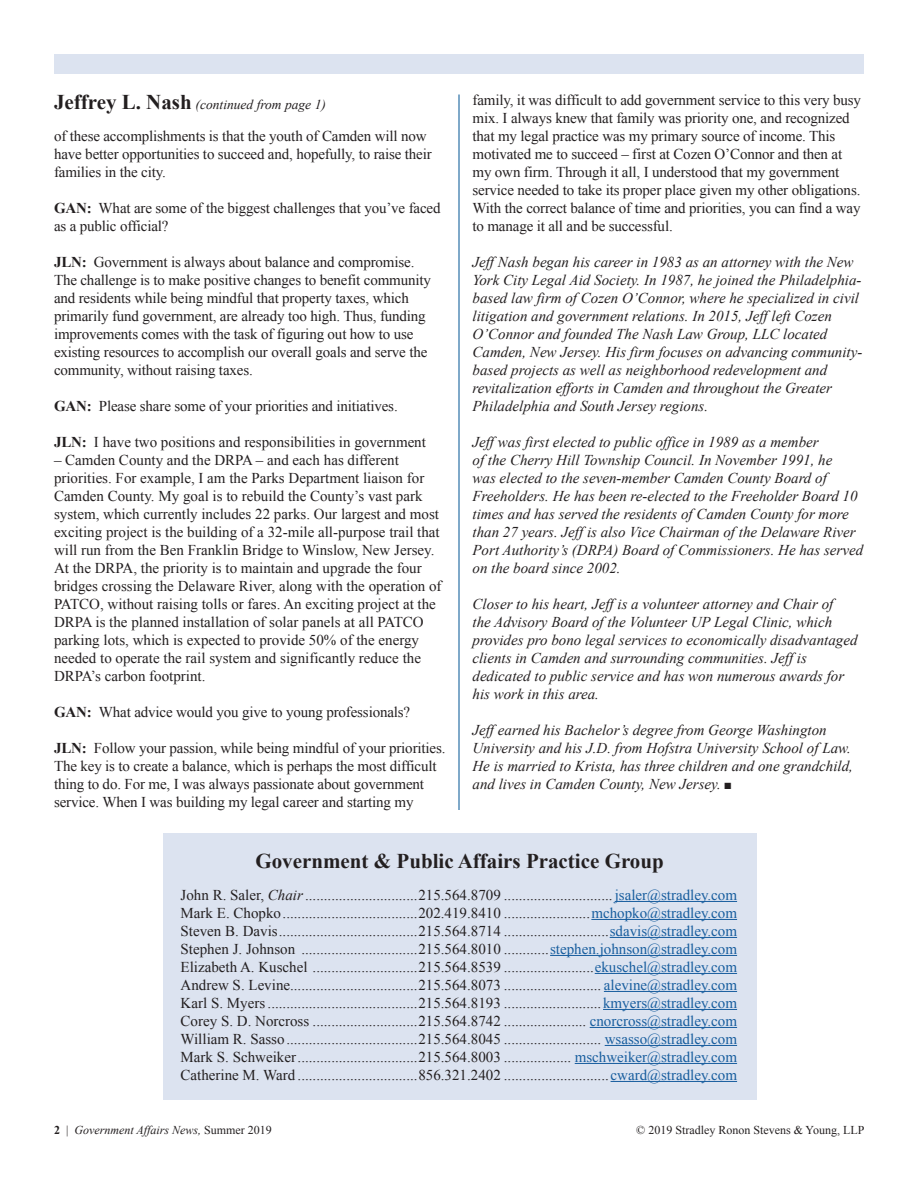
<style>
.page{position:relative;width:918px;height:1188px;background:#fff}
.page>*{position:absolute;margin:0;border:0;box-sizing:border-box;transform-origin:0 0}
.t1{font:700 21px "Times New Roman";color:#231f20}
.t2{font:15px/18px "Times New Roman";letter-spacing:-.01em;color:#231f20}
.t3{font:italic 15px/18px "Times New Roman";color:#231f20}
.t4{font:italic 13.5px "Times New Roman";color:#231f20}
.t5{font:12px "Times New Roman";color:#231f20}
.t6{font:italic 12px "Times New Roman";color:#231f20}
.s1{font-weight:700;font-style:normal;font-size:21px}
.s2{font-weight:700}
.s3{font-style:italic}
.s4{color:#175d9e}
.s5{font-weight:700;font-style:normal}
.s6{font-style:normal}
</style>
<div class="page">
<div style="left:54px;top:54px;width:810px;height:19px;background:#dce3f0"></div>
<hr style="left:459px;top:94px;width:1px;height:716px;background:#005594">
<div style="left:163px;top:833px;width:594px;height:266px;background:#dce3f0"></div>
<hr style="left:615px;top:901px;width:122px;height:1px;background:#175d9e">
<hr style="left:591px;top:919px;width:146px;height:1px;background:#175d9e">
<hr style="left:610px;top:937px;width:127px;height:1px;background:#175d9e">
<hr style="left:550px;top:955px;width:187px;height:1px;background:#175d9e">
<hr style="left:595px;top:973px;width:142px;height:1px;background:#175d9e">
<hr style="left:604px;top:991px;width:133px;height:1px;background:#175d9e">
<hr style="left:603px;top:1009px;width:134px;height:1px;background:#175d9e">
<hr style="left:590px;top:1027px;width:147px;height:1px;background:#175d9e">
<hr style="left:605px;top:1045px;width:132px;height:1px;background:#175d9e">
<hr style="left:575px;top:1063px;width:162px;height:1px;background:#175d9e">
<hr style="left:611px;top:1081px;width:126px;height:1px;background:#175d9e">
<p class="t4" style="left:54px;top:95px;width:273px"><span class="s1">Jeffrey L. Nash</span> (continued from page 1)</p>
<p class="t2" style="left:54px;top:127px;width:379px">of these accomplishments is that the youth of Camden will now have better opportunities to succeed and, hopefully, to raise their families in the city.</p>
<p class="t2" style="left:54px;top:199px;width:388px"><span class="s2">GAN:</span> What are some of the biggest challenges that you’ve faced as a public official?</p>
<p class="t2" style="left:54px;top:253px;width:379px"><span class="s2">JLN:</span> Government is always about balance and compromise.<br>The challenge is to make positive changes to benefit community and residents while being mindful that property taxes, which primarily fund government, are already too high. Thus, funding improvements comes with the task of figuring out how to use existing resources to accomplish our overall goals and serve the community, without raising taxes.</p>
<p class="t2" style="left:54px;top:397px;width:345px"><span class="s2">GAN:</span> Please share some of your priorities and initiatives.</p>
<p class="t2" style="left:54px;top:433px;width:374px"><span class="s2">JLN:</span> I have two positions and responsibilities in government</p>
<p class="t2" style="left:54px;top:451px;width:389px">– Camden County and the DRPA – and each has different priorities. For example, I am the Parks Department liaison for Camden County. My goal is to rebuild the County’s vast park system, which currently includes 22 parks. Our largest and most exciting project is the building of a 32-mile all-purpose trail that will run from the Ben Franklin Bridge to Winslow, New Jersey.<br>At the DRPA, the priority is to maintain and upgrade the four bridges crossing the Delaware River, along with the operation of PATCO, without raising tolls or fares. An exciting project at the DRPA is the planned installation of solar panels at all PATCO parking lots, which is expected to provide 50% of the energy needed to operate the rail system and significantly reduce the DRPA’s carbon footprint.</p>
<p class="t2" style="left:54px;top:703px;width:358px"><span class="s2">GAN:</span> What advice would you give to young professionals?</p>
<p class="t2" style="left:54px;top:739px;width:393px"><span class="s2">JLN:</span> Follow your passion, while being mindful of your priorities.<br>The key is to create a balance, which is perhaps the most difficult thing to do. For me, I was always passionate about government service. When I was building my legal career and starting my</p>
<p class="t2" style="left:472px;top:91px;width:390px">family, it was difficult to add government service to this very busy mix. I always knew that family was priority one, and recognized that my legal practice was my primary source of income. This motivated me to succeed – first at Cozen O’Connor and then at my own firm. Through it all, I understood that my government service needed to take its proper place given my other obligations.<br>With the correct balance of time and priorities, you can find a way to manage it all and be successful.</p>
<p class="t3" style="left:472px;top:253px;width:391px">Jeff Nash began his career in 1983 as an attorney with the New York City Legal Aid Society. In 1987, he joined the Philadelphia&shy;based law firm of Cozen O’Connor, where he specialized in civil litigation and government relations. In 2015, Jeff left Cozen O’Connor and founded The Nash Law Group, LLC located Camden, New Jersey. His firm focuses on advancing community&shy;based projects as well as neighborhood redevelopment and revitalization efforts in Camden and throughout the Greater Philadelphia and South Jersey regions.</p>
<p class="t3" style="left:472px;top:433px;width:392px">Jeff was first elected to public office in 1989 as a member<br>of the Cherry Hill Township Council. In November 1991, he<br>was elected to the seven-member Camden County Board of Freeholders. He has been re-elected to the Freeholder Board 10 times and has served the residents of Camden County for more than 27 years. Jeff is also Vice Chairman of the Delaware River Port Authority’s (DRPA) Board of Commissioners. He has served on the board since 2002.</p>
<p class="t3" style="left:472px;top:595px;width:387px">Closer to his heart, Jeff is a volunteer attorney and Chair of<br>the Advisory Board of the Volunteer UP Legal Clinic, which provides pro bono legal services to economically disadvantaged clients in Camden and surrounding communities. Jeff is dedicated to public service and has won numerous awards for his work in this area.</p>
<p class="t3" style="left:472px;top:721px;width:382px">Jeff earned his Bachelor’s degree from George Washington University and his J.D. from Hofstra University School of Law.<br>He is married to Krista, has three children and one grandchild, and lives in Camden County, New Jersey. ■</p>
<h1 class="t1" style="left:255px;top:847px;width:410px">Government &amp; Public Affairs Practice Group</h1>
<p class="t2" style="left:181px;top:886px;width:558px;text-align:justify">John R. Saler, <span class="s3">Chair</span>..............................215.564.8709 ............................. <span class="s4">jsaler@stradley.com </span>Mark E. Chopko....................................202.419.8410 .......................<span class="s4">mchopko@stradley.com </span>Steven B. Davis.....................................215.564.8714 ............................<span class="s4">sdavis@stradley.com </span>Stephen J. Johnson ...............................215.564.8010 ............<span class="s4">stephen.johnson@stradley.com </span>Elizabeth A. Kuschel ............................215.564.8539 ........................<span class="s4">ekuschel@stradley.com </span>Andrew S. Levine..................................215.564.8073 .......................... <span class="s4">alevine@stradley.com </span>Karl S. Myers ........................................215.564.8193 ..........................<span class="s4">kmyers@stradley.com </span>Corey S. D. Norcross ............................215.564.8742 ...................... <span class="s4">cnorcross@stradley.com </span>William R. Sasso...................................215.564.8045 .......................... <span class="s4">wsasso@stradley.com </span>Mark S. Schweiker................................215.564.8003 .................. <span class="s4">mschweiker@stradley.com </span>Catherine M. Ward ................................856.321.2402 ............................ <span class="s4">cward@stradley.com</span></p>
<p class="t6" style="left:54px;top:1121px;width:219px"><span class="s5">2</span> <span class="s6">|</span> Government Affairs News, <span class="s6">Summer 2019</span></p>
<p class="t5" style="left:636px;top:1122px;width:230px">© 2019 Stradley Ronon Stevens &amp; Young, LLP</p>
</div>
